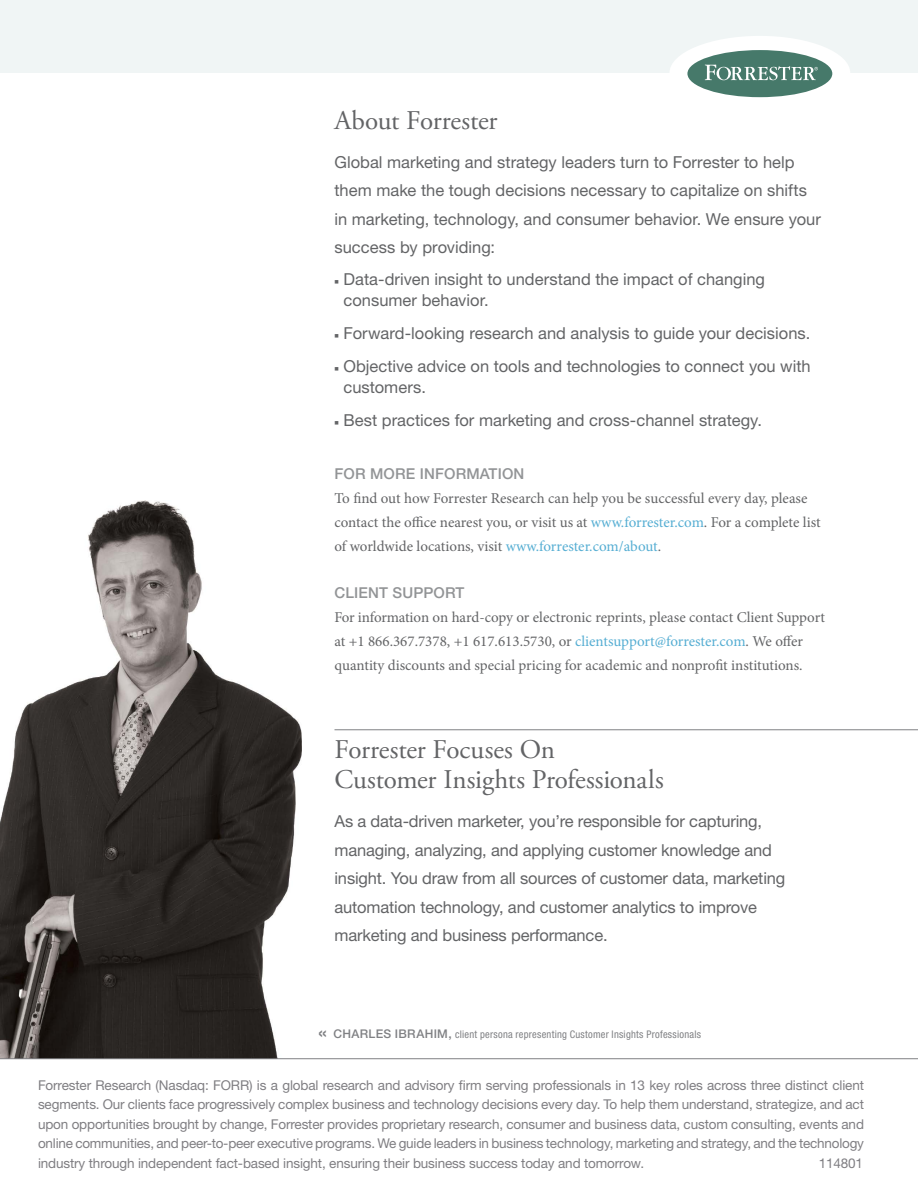
<style>
.page{position:relative;width:918px;height:1188px;background:#fff}
.page>*{position:absolute;margin:0;border:0;box-sizing:border-box;transform-origin:0 0}
.t1{font:27px/30px "Adobe Garamond Pro";letter-spacing:-.01em;color:#636466}
.t2{font:500 19.5px "Helvetica Neue LT Std";color:#808184}
.t3{font:16.5px/28.5px "Helvetica Neue LT Std";letter-spacing:-.005em;color:#636466}
.t4{font:15px/24px "Minion Pro";letter-spacing:-.005em;color:#636466}
.t5{font:500 15px "Helvetica Neue LT Std";letter-spacing:.01em;color:#929496}
.t6{font:13.5px/19.5px "Helvetica Neue LT Std";letter-spacing:-.01em;color:#7f7e82;text-align:justify}
.t7{font:condensed 10.5px "Helvetica Neue LT Std";letter-spacing:.025em;color:#808184}
.s1{color:#56aed3}
.s2{font-weight:500;font-stretch:normal;font-size:12px}
</style>
<div class="page">
<div style="left:0;top:0;width:918px;height:73px;background:#f0f5f5"></div>
<div style="left:669px;top:36px;width:181px;height:74px;background:#fff;border-radius:50%"></div>
<div style="left:687px;top:50px;width:145px;height:47px;background:#46796a;border-radius:50%"></div>
<svg style="left:705px;top:65px;width:113px;height:15px"></svg>
<img style="left:0;top:500px;width:301px;height:558px">
<hr style="left:0;top:1058px;width:918px;height:1px;background:#808184">
<hr style="left:334px;top:729px;width:584px;height:1px;background:#808184">
<h1 class="t1" style="left:334px;top:106px;width:164px">About Forrester</h1>
<p class="t3" style="left:334px;top:147px;width:488px">Global marketing and strategy leaders turn to Forrester to help them make the tough decisions necessary to capitalize on shifts in marketing, technology, and consumer behavior. We ensure your success by providing:</p>
<p class="t3" style="left:343px;top:269px;width:423px;line-height:21px;text-indent:-9px">■ Data-driven insight to understand the impact of changing consumer behavior.</p>
<p class="t3" style="left:334px;top:319px;width:477px">■ Forward-looking research and analysis to guide your decisions.</p>
<p class="t3" style="left:343px;top:356px;width:469px;line-height:21px;text-indent:-9px">■ Objective advice on tools and technologies to connect you with customers.</p>
<p class="t3" style="left:334px;top:406px;width:429px">■ Best practices for marketing and cross-channel strategy.</p>
<p class="t5" style="left:334px;top:465px;width:134px">FOR MORE INFORMA</p>
<p class="t5" style="left:489px;top:465px;width:37px">TION</p>
<p class="t4" style="left:334px;top:486px;width:488px">To find out how Forrester Research can help you be successful every day, please contact the office nearest you, or visit us at <span class="s1">www.forrester.com</span>. For a complete list of worldwide locations, visit <span class="s1">www.forrester.com/about</span>.</p>
<p class="t5" style="left:334px;top:584px;width:132px">CLIENT SUPPORT</p>
<p class="t4" style="left:334px;top:605px;width:492px">For information on hard-copy or electronic reprints, please contact Client Support at +1 866.367.7378, +1 617.613.5730, or <span class="s1">clientsupport@forrester.com</span>. We offer quantity discounts and special pricing for academic and nonprofit institutions.</p>
<h1 class="t1" style="left:334px;top:736px;width:331px">Forrester Focuses On<br>Customer Insights Professionals</h1>
<p class="t3" style="left:334px;top:807px;width:452px">As a data-driven marketer, you’re responsible for capturing, managing, analyzing, and applying customer knowledge and insight. You draw from all sources of customer data, marketing automation technology, and customer analytics to improve marketing and business performance.</p>
<p class="t7" style="left:333px;top:1028px;width:369px"><span class="s2">CHARLES IBRAHIM,</span> client persona representing Customer Insights Professionals</p>
<p class="t2" style="left:318px;top:1021px;width:11px">«</p>
<p class="t6" style="left:38px;top:1075px;width:827px">Forrester Research (Nasdaq: FORR) is a global research and advisory firm serving professionals in 13 key roles across three distinct client segments. Our clients face progressively complex business and technology decisions every day. To help them understand, strategize, and act upon opportunities brought by change, Forrester provides proprietary research, consumer and business data, custom consulting, events and online communities, and peer-to-peer executive programs. We guide leaders in business technology, marketing and strategy, and the technology industry through independent fact-based insight, ensuring their business success today and tomorrow.</p>
<p class="t6" style="left:819px;top:1153px;width:46px">114801</p>
</div>
